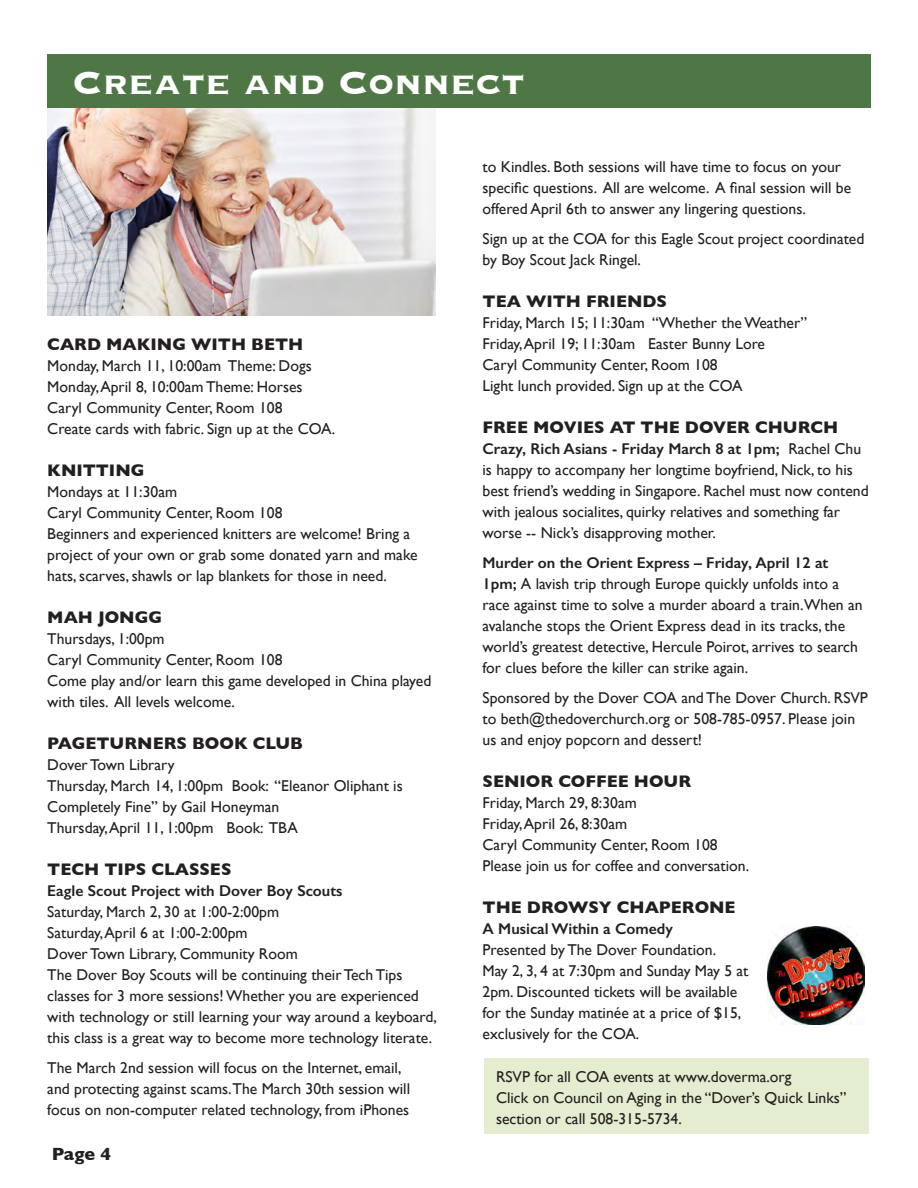
<style>
.page{position:relative;width:918px;height:1188px;background:#fff}
.page>*{position:absolute;margin:0;border:0;box-sizing:border-box;transform-origin:0 0}
.t1{font:700 42px "Copperplate";color:#fff}
.t2{font:700 18px "Gill Sans";color:#231f20}
.t3{font:700 17.1px "Gill Sans";color:#231f20}
.t4{font:15.6px/21px "Gill Sans";color:#231f20}
.t5{font:600 15.6px "Gill Sans";color:#231f20}
.s1{font-weight:600}
</style>
<div class="page">
<img style="left:47px;top:108px;width:388px;height:207px">
<div style="left:47px;top:54px;width:824px;height:54px;background:#4f7645"></div>
<div style="left:484px;top:1058px;width:385px;height:76px;background:#e4edcf"></div>
<img style="left:767px;top:927px;width:98px;height:97px">
<p class="t1" style="left:72px;top:55px;width:454px">Create and Connect</p>
<p class="t3" style="left:47px;top:331px;width:258px">CARD MAKING WITH BETH</p>
<p class="t4" style="left:47px;top:355px;width:266px">Monday, March 11, 10:00am Theme: Dogs</p>
<p class="t4" style="left:47px;top:376px;width:257px">Monday, April 8, 10:00am Theme: Horses</p>
<p class="t4" style="left:47px;top:397px;width:237px">Caryl Community Center, Room 108</p>
<p class="t4" style="left:47px;top:418px;width:289px">Create cards with fabric. Sign up at the COA.</p>
<p class="t3" style="left:47px;top:457px;width:99px">KNITTING</p>
<p class="t4" style="left:47px;top:481px;width:131px">Mondays at 11:30am</p>
<p class="t4" style="left:47px;top:502px;width:237px">Caryl Community Center, Room 108</p>
<p class="t4" style="left:47px;top:523px;width:372px">Beginners and experienced knitters are welcome! Bring a project of your own or grab some donated yarn and make hats, scarves, shawls or lap blankets for those in need.</p>
<p class="t3" style="left:47px;top:604px;width:116px">MAH JONGG</p>
<p class="t4" style="left:47px;top:628px;width:119px">Thursdays, 1:00pm</p>
<p class="t4" style="left:47px;top:649px;width:237px">Caryl Community Center, Room 108</p>
<p class="t4" style="left:47px;top:670px;width:386px">Come play and/or learn this game developed in China played with tiles. All levels welcome.</p>
<p class="t3" style="left:47px;top:730px;width:257px">PAGETURNERS BOOK CLUB</p>
<p class="t4" style="left:47px;top:754px;width:129px">Dover Town Library</p>
<p class="t4" style="left:47px;top:775px;width:357px">Thursday, March 14, 1:00pm Book: “Eleanor Oliphant is<br>Completely Fine” by Gail Honeyman</p>
<p class="t4" style="left:47px;top:817px;width:252px">Thursday, April 11, 1:00pm Book: TBA</p>
<p class="t3" style="left:47px;top:856px;width:186px">TECH TIPS CLASSES</p>
<p class="t5" style="left:47px;top:881px;width:297px">Eagle Scout Project with Dover Boy Scouts</p>
<p class="t4" style="left:47px;top:901px;width:233px">Saturday, March 2, 30 at 1:00-2:00pm</p>
<p class="t4" style="left:47px;top:922px;width:202px">Saturday, April 6 at 1:00-2:00pm</p>
<p class="t4" style="left:47px;top:943px;width:252px">Dover Town Library, Community Room</p>
<p class="t4" style="left:47px;top:964px;width:391px">The Dover Boy Scouts will be continuing their Tech Tips classes for 3 more sessions! Whether you are experienced with technology or still learning your way around a keyboard, this class is a great way to become more technology literate.</p>
<p class="t4" style="left:47px;top:1057px;width:364px">The March 2nd session will focus on the Internet, email, and protecting against scams.The March 30th session will focus on non-computer related technology, from iPhones</p>
<p class="t2" style="left:52px;top:1139px;width:61px">Page 4</p>
<p class="t4" style="left:483px;top:156px;width:370px">to Kindles. Both sessions will have time to focus on your specific questions. All are welcome. A final session will be offered April 6th to answer any lingering questions.</p>
<p class="t4" style="left:483px;top:228px;width:383px">Sign up at the COA for this Eagle Scout project coordinated by Boy Scout Jack Ringel.</p>
<p class="t3" style="left:483px;top:288px;width:186px">TEA WITH FRIENDS</p>
<p class="t4" style="left:483px;top:312px;width:326px">Friday, March 15; 11:30am “Whether the Weather”</p>
<p class="t4" style="left:483px;top:333px;width:284px">Friday, April 19; 11:30am Easter Bunny Lore</p>
<p class="t4" style="left:483px;top:354px;width:237px">Caryl Community Center, Room 108</p>
<p class="t4" style="left:483px;top:375px;width:262px">Light lunch provided. Sign up at the COA</p>
<p class="t3" style="left:483px;top:414px;width:357px">FREE MOVIES AT THE DOVER CHURCH</p>
<p class="t4" style="left:483px;top:438px;width:388px"><span class="s1">Crazy, Rich Asians - Friday March 8 at 1pm;</span> Rachel Chu is happy to accompany her longtime boyfriend, Nick, to his best friend’s wedding in Singapore. Rachel must now contend with jealous socialites, quirky relatives and something far worse -- Nick’s disapproving mother.</p>
<p class="t4" style="left:483px;top:552px;width:382px"><span class="s1">Murder on the Orient Express – Friday, April 12 at 1pm;</span> A lavish trip through Europe quickly unfolds into a race against time to solve a murder aboard a train.When an avalanche stops the Orient Express dead in its tracks, the world’s greatest detective, Hercule Poirot, arrives to search for clues before the killer can strike again.</p>
<p class="t4" style="left:483px;top:687px;width:387px">Sponsored by the Dover COA and The Dover Church. RSVP to beth@thedoverchurch.org or 508-785-0957. Please join us and enjoy popcorn and dessert!</p>
<p class="t3" style="left:483px;top:768px;width:210px">SENIOR COFFEE HOUR</p>
<p class="t4" style="left:483px;top:792px;width:156px">Friday, March 29, 8:30am</p>
<p class="t4" style="left:483px;top:813px;width:146px">Friday, April 26, 8:30am</p>
<p class="t4" style="left:483px;top:834px;width:237px">Caryl Community Center, Room 108</p>
<p class="t4" style="left:483px;top:855px;width:268px">Please join us for coffee and conversation.</p>
<p class="t3" style="left:483px;top:894px;width:255px">THE DROWSY CHAPERONE</p>
<p class="t5" style="left:483px;top:919px;width:192px">A Musical Within a Comedy</p>
<p class="t4" style="left:483px;top:939px;width:235px">Presented by The Dover Foundation.</p>
<p class="t4" style="left:483px;top:960px;width:267px">May 2, 3, 4 at 7:30pm and Sunday May 5 at 2pm. Discounted tickets will be available for the Sunday matinée at a price of $15, exclusively for the COA.</p>
<p class="t4" style="left:496px;top:1066px;width:297px">RSVP for all COA events at www.doverma.org</p>
<p class="t4" style="left:496px;top:1087px;width:352px">Click on Council on Aging in the “Dover’s Quick Links” section or call 508-315-5734.</p>
</div>
